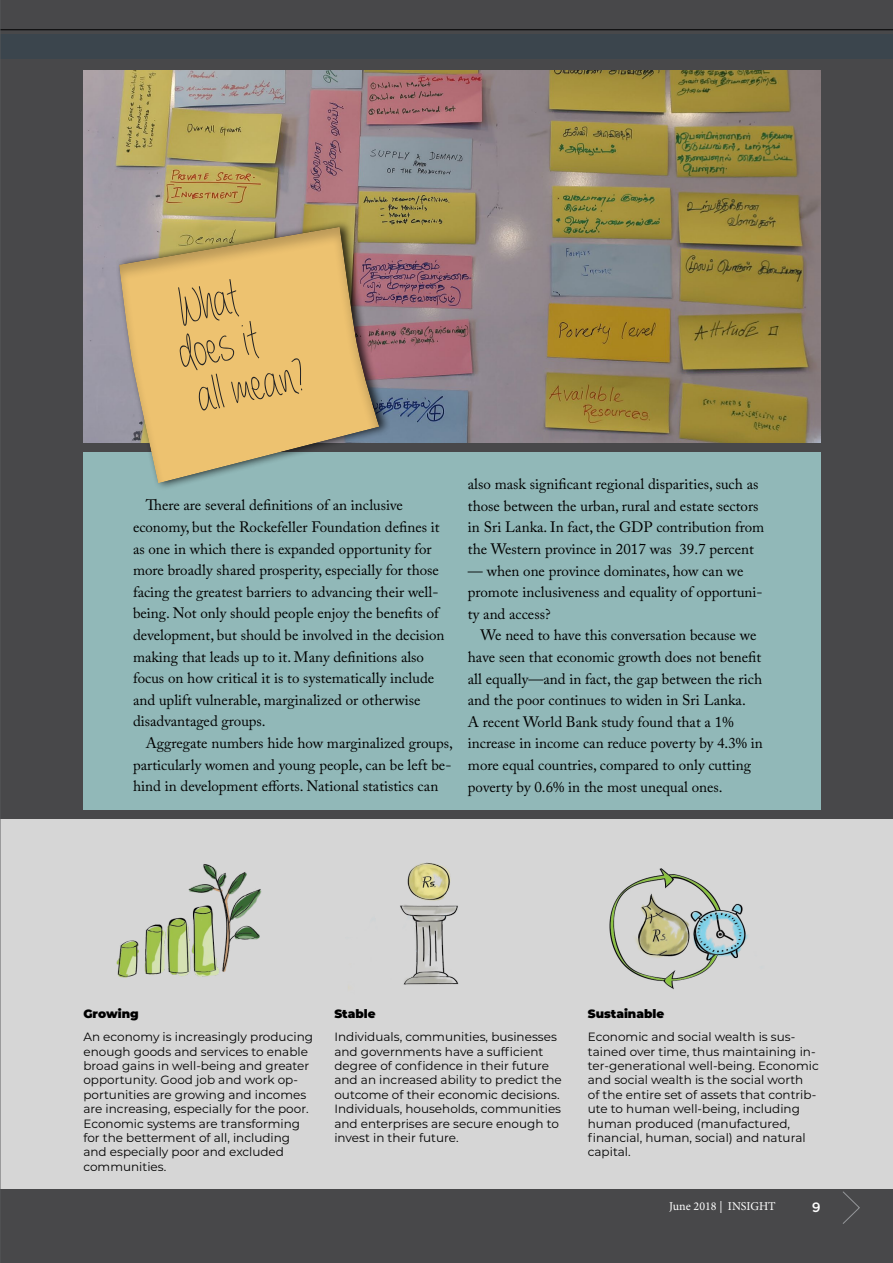
<style>
.page{position:relative;width:893px;height:1263px;background:#48484a}
.page>*{position:absolute;margin:0;border:0;box-sizing:border-box;transform-origin:0 0}
.t1{font:50.4px/45px "alwaysforever";color:#222223}
.t2{font:15px/21.6px "Adobe Caslon Pro";color:#000}
.t3{font:500 13.5px "Gotham";color:#fff}
.t4{font:12px/14.4px "Montserrat";color:#000}
.t5{font:900 12px "Montserrat";color:#000}
.t6{font:12px "Minion Pro";color:#fff}
</style>
<div class="page">
<div style="left:0;top:819px;width:893px;height:369px;background:#d6d6d6"></div>
<img style="left:116px;top:864px;width:146px;height:114px">
<img style="left:348px;top:862px;width:111px;height:127px">
<img style="left:609px;top:868px;width:139px;height:122px">
<img style="left:83px;top:70px;width:737px;height:372px">
<div style="left:83px;top:453px;width:737px;height:357px;background:#91b8b8"></div>
<svg style="left:101px;top:213px;width:294px;height:274px;background:#c6ad79"></svg>
<hr style="left:0;top:29px;width:893px;height:1px;background:#000">
<div style="left:0;top:34px;width:893px;height:25px;background:#3b454d"></div>
<hr style="left:0;top:0;width:1px;height:1263px;background:#58595b">
<svg style="left:842px;top:1191px;width:18px;height:33px"></svg>
<h1 class="t1" style="left:167px;top:297px;width:119px;rotate:-12deg">What does it all mean?</h1>
<p class="t2" style="left:133px;top:494px;width:313px;text-indent:13px">There are several definitions of an inclusive economy, but the Rockefeller Foundation defines it as one in which there is expanded opportunity for more broadly shared prosperity, especially for those facing the greatest barriers to advancing their well&shy;being. Not only should people enjoy the benefits of development, but should be involved in the decision making that leads up to it. Many definitions also focus on how critical it is to systematically include and uplift vulnerable, marginalized or otherwise disadvantaged groups.</p>
<p class="t2" style="left:133px;top:732px;width:321px;text-align:justify;text-indent:13px">Aggregate numbers hide how marginalized groups, particularly women and young people, can be left be&shy;hind in development efforts. National statistics can</p>
<p class="t2" style="left:468px;top:473px;width:298px">also mask significant regional disparities, such as those between the urban, rural and estate sectors in Sri Lanka. In fact, the GDP contribution from the Western province in 2017 was 39.7 percent</p>
<p class="t2" style="left:468px;top:559px;width:296px">— when one province dominates, how can we promote inclusiveness and equality of opportuni&shy;ty and access?</p>
<p class="t2" style="left:468px;top:624px;width:297px;text-indent:13px">We need to have this conversation because we have seen that economic growth does not benefit all equally—and in fact, the gap between the rich and the poor continues to widen in Sri Lanka.<br>A recent World Bank study found that a 1% increase in income can reduce poverty by 4.3% in more equal countries, compared to only cutting poverty by 0.6% in the most unequal ones.</p>
<p class="t5" style="left:83px;top:1005px;width:57px">Growing</p>
<p class="t4" style="left:83px;top:1029px;width:231px">An economy is increasingly producing enough goods and services to enable broad gains in well-being and greater opportunity. Good job and work op&shy;portunities are growing and incomes are increasing, especially for the poor.<br>Economic systems are transforming for the betterment of all, including and especially poor and excluded communities.</p>
<p class="t5" style="left:334px;top:1005px;width:43px">Stable</p>
<p class="t4" style="left:334px;top:1029px;width:229px">Individuals, communities, businesses and governments have a sufficient degree of confidence in their future and an increased ability to predict the outcome of their economic decisions.<br>Individuals, households, communities and enterprises are secure enough to invest in their future.</p>
<p class="t5" style="left:588px;top:1005px;width:78px">Sustainable</p>
<p class="t4" style="left:588px;top:1029px;width:232px">Economic and social wealth is sus&shy;tained over time, thus maintaining in&shy;ter-generational well-being. Economic and social wealth is the social worth<br>of the entire set of assets that contrib&shy;ute to human well-being, including human produced (manufactured, financial, human, social) and natural capital.</p>
<p class="t6" style="left:669px;top:1198px;width:108px">June 2018 | INSIGHT</p>
<p class="t3" style="left:812px;top:1199px;width:10px">9</p>
</div>
